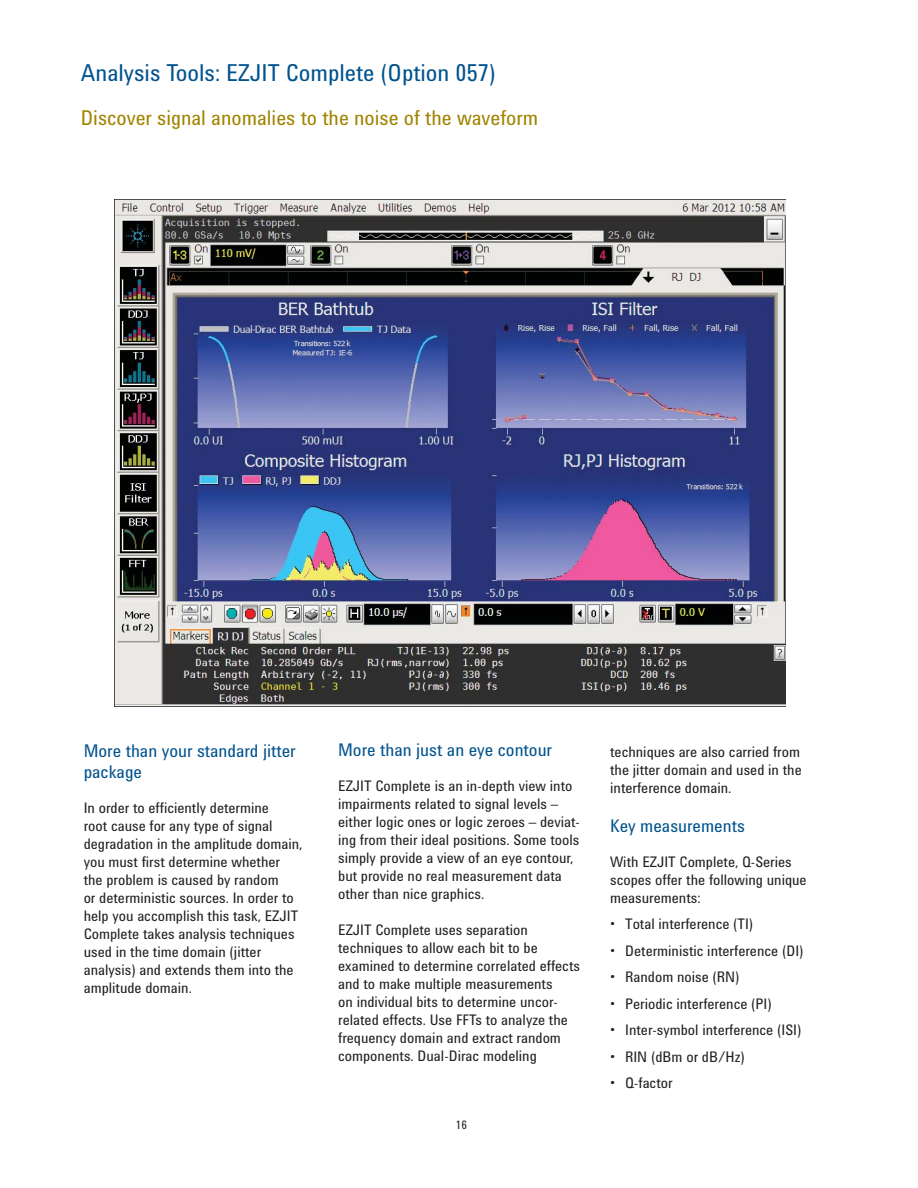
<style>
.page{position:relative;width:918px;height:1188px;background:#fff}
.page>*{position:absolute;margin:0;border:0;box-sizing:border-box;transform-origin:0 0}
.t1{font:24px "Agilent Condensed CFF";color:#00538e}
.t2{font:21px "Agilent Condensed CFF";color:#a18400}
.t3{font:18px/21px "Agilent Condensed CFF";color:#00538e}
.t4{font:15px/18px "Agilent Condensed CFF";color:#231f20}
.t5{font:12px "Agilent Condensed CFF";color:#231f20}
</style>
<div class="page">
<img style="left:115px;top:200px;width:671px;height:506px">
<h1 class="t1" style="left:81px;top:64px;width:417px">Analysis Tools: EZJIT Complete (Option 057)</h1>
<h2 class="t2" style="left:81px;top:110px;width:459px">Discover signal anomalies to the noise of the waveform</h2>
<p class="t3" style="left:84px;top:743px;width:214px">More than your standard jitter package</p>
<p class="t4" style="left:84px;top:801px;width:220px">In order to efficiently determine<br>root cause for any type of signal degradation in the amplitude domain, you must first determine whether the problem is caused by random<br>or deterministic sources. In order to help you accomplish this task, EZJIT Complete takes analysis techniques used in the time domain (jitter analysis) and extends them into the amplitude domain.</p>
<p class="t3" style="left:338px;top:741px;width:215px">More than just an eye contour</p>
<p class="t4" style="left:338px;top:778px;width:243px">EZJIT Complete is an in-depth view into impairments related to signal levels – either logic ones or logic zeroes – deviat&shy;ing from their ideal positions. Some tools simply provide a view of an eye contour, but provide no real measurement data other than nice graphics.</p>
<p class="t4" style="left:338px;top:922px;width:243px">EZJIT Complete uses separation techniques to allow each bit to be examined to determine correlated effects and to make multiple measurements<br>on individual bits to determine uncor&shy;related effects. Use FFTs to analyze the frequency domain and extract random components. Dual-Dirac modeling</p>
<p class="t5" style="left:456px;top:1120px;width:13px">16</p>
<p class="t4" style="left:610px;top:744px;width:193px;text-align:justify">techniques are also carried from the jitter domain and used in the interference domain.</p>
<p class="t3" style="left:610px;top:817px;width:136px">Key measurements</p>
<p class="t4" style="left:610px;top:854px;width:198px">With EZJIT Complete, Q-Series scopes offer the following unique measurements:</p>
<p class="t4" style="left:610px;top:917px;width:145px">• Total interference (TI)</p>
<p class="t4" style="left:610px;top:943px;width:195px">• Deterministic interference (DI)</p>
<p class="t4" style="left:610px;top:970px;width:131px">• Random noise (RN)</p>
<p class="t4" style="left:610px;top:996px;width:163px">• Periodic interference (PI)</p>
<p class="t4" style="left:610px;top:1023px;width:193px">• Inter-symbol interference (ISI)</p>
<p class="t4" style="left:610px;top:1049px;width:136px">• RIN (dBm or dB/Hz)</p>
<p class="t4" style="left:610px;top:1076px;width:64px">• Q-factor</p>
</div>
